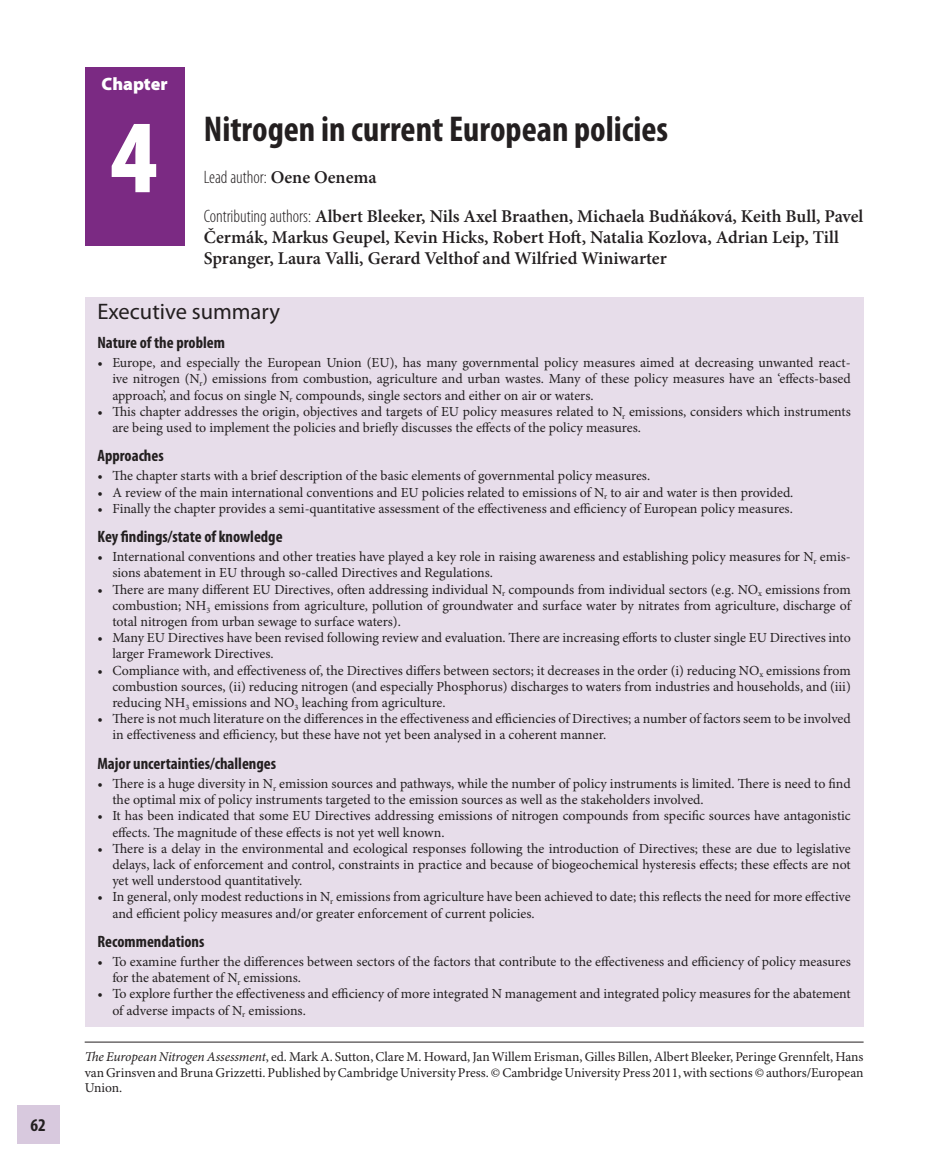
<style>
.page{position:relative;width:932px;height:1173px;background:#fff}
.page>*{position:absolute;margin:0;border:0;box-sizing:border-box;transform-origin:0 0}
.t1{font:900 condensed 105px "Myriad Pro";color:#fff}
.t2{font:700 condensed 36px "Myriad Pro";color:#231f20}
.t3{font:22.5px "Myriad Pro";color:#231f20}
.t4{font:600 18px/21px "Minion Pro";color:#231f20}
.t5{font:300 condensed 18px "Myriad Pro";color:#231f20}
.t6{font:900 18px "Myriad Pro";color:#fff}
.t7{font:700 condensed 18px "Myriad Pro";color:#231f20}
.t8{font:700 condensed 16.5px "Myriad Pro";color:#231f20}
.t9{font:13.8px/16.2px "Minion Pro";color:#231f20}
.t10{font:13.5px/15.8px "Minion Pro";color:#231f20;text-align:justify}
.s1{font-family:"Minion Pro";font-weight:600;font-stretch:normal}
.s2{font-family:"Myriad Pro";font-weight:300;font-stretch:condensed}
.s3{font-style:italic}
</style>
<div class="page">
<div style="left:17px;top:1105px;width:43px;height:38px;background:#d8c9de"></div>
<div style="left:85px;top:298px;width:778px;height:729px;background:#e7ddea"></div>
<hr style="left:85px;top:1042px;width:778px;height:1px;background:#231f20">
<div style="left:85px;top:67px;width:100px;height:179px;background:#7b2a83"></div>
<h3 class="t7" style="left:31px;top:1118px;width:17px">62</h3>
<h3 class="t6" style="left:102px;top:77px;width:68px">Chapter</h3>
<h1 class="t1" style="left:111px;top:120px;width:48px">4</h1>
<h2 class="t2" style="left:204px;top:117px;width:466px">Nitrogen in current European policies</h2>
<h3 class="t5" style="left:204px;top:171px;width:174px">Lead author: <span class="s1">Oene Oenema</span></h3>
<p class="t4" style="left:204px;top:208px;width:661px"><span class="s2">Contributing authors:</span> Albert Bleeker , Nils Axel Braathen , Michaela Budňáková , Keith Bull , Pavel<br>Čermák , Markus Geupel , Kevin Hicks , Robert Hoft, Natalia Kozlova , Adrian Leip , Till<br>Spranger , Laura Valli , Gerard Velthof and Wilfried Winiwarter</p>
<h3 class="t3" style="left:97px;top:303px;width:184px">Executive summary</h3>
<p class="t8" style="left:97px;top:337px;width:129px">Nature of the problem</p>
<p class="t9" style="left:112px;top:356px;width:740px;text-align:justify;text-indent:-15px">• Europe, and especially the European Union (EU), has many governmental policy measures aimed at decreasing unwanted react&shy;ive nitrogen (N <sub>r</sub> ) emissions from combustion, agriculture and urban wastes. Many of these policy measures have an ‘effects-based approach’, and focus on single N <sub>r</sub> compounds, single sectors and either on air or waters.</p>
<p class="t9" style="left:112px;top:404px;width:740px;text-indent:-15px">• This chapter addresses the origin, objectives and targets of EU policy measures related to N <sub>r</sub> emissions, considers which instruments are being used to implement the policies and briefly discusses the effects of the policy measures.</p>
<p class="t8" style="left:97px;top:450px;width:68px">Approaches</p>
<p class="t9" style="left:97px;top:469px;width:554px">• The chapter starts with a brief description of the basic elements of governmental policy measures.</p>
<p class="t9" style="left:97px;top:485px;width:697px">• A review of the main international conventions and EU policies related to emissions of N <sub>r</sub> to air and water is then provided.</p>
<p class="t9" style="left:97px;top:501px;width:697px">• Finally the chapter provides a semi-quantitative assessment of the effectiveness and efficiency of European policy measures.</p>
<p class="t8" style="left:97px;top:531px;width:187px">Key findings/state of knowledge</p>
<p class="t9" style="left:112px;top:550px;width:740px;text-indent:-15px">• International conventions and other treaties have played a key role in raising awareness and establishing policy measures for N <sub>r</sub> emis&shy;sions abatement in EU through so-called Directives and Regulations.</p>
<p class="t9" style="left:112px;top:582px;width:740px;text-align:justify;text-indent:-15px">• There are many different EU Directives, often addressing individual N <sub>r</sub> compounds from individual sectors (e.g. NO <sub>x</sub> emissions from combustion; NH <sub>3</sub> emissions from agriculture, pollution of groundwater and surface water by nitrates from agriculture, discharge of total nitrogen from urban sewage to surface waters).</p>
<p class="t9" style="left:112px;top:631px;width:740px;text-indent:-15px">• Many EU Directives have been revised following review and evaluation. There are increasing efforts to cluster single EU Directives into larger Framework Directives.</p>
<p class="t9" style="left:112px;top:663px;width:740px;text-align:justify;text-indent:-15px">• Compliance with, and effectiveness of, the Directives differs between sectors; it decreases in the order (i) reducing NO <sub>x</sub> emissions from combustion sources, (ii) reducing nitrogen (and especially Phosphorus) discharges to waters from industries and households, and (iii) reducing NH <sub>3</sub> emissions and NO <sub>3</sub> leaching from agriculture.</p>
<p class="t9" style="left:112px;top:712px;width:740px;text-indent:-15px">• There is not much literature on the differences in the effectiveness and efficiencies of Directives; a number of factors seem to be involved in effectiveness and efficiency, but these have not yet been analysed in a coherent manner.</p>
<p class="t8" style="left:97px;top:757px;width:180px">Major uncertainties/challenges</p>
<p class="t9" style="left:112px;top:777px;width:740px;text-indent:-15px">• There is a huge diversity in N <sub>r</sub> emission sources and pathways, while the number of policy instruments is limited. There is need to find the optimal mix of policy instruments targeted to the emission sources as well as the stakeholders involved.</p>
<p class="t9" style="left:112px;top:809px;width:740px;text-indent:-15px">• It has been indicated that some EU Directives addressing emissions of nitrogen compounds from specific sources have antagonistic effects. The magnitude of these effects is not yet well known.</p>
<p class="t9" style="left:112px;top:841px;width:740px;text-align:justify;text-indent:-15px">• There is a delay in the environmental and ecological responses following the introduction of Directives; these are due to legislative delays, lack of enforcement and control, constraints in practice and because of biogeochemical hysteresis effects; these effects are not yet well understood quantitatively.</p>
<p class="t9" style="left:112px;top:890px;width:740px;text-indent:-15px">• In general, only modest reductions in N <sub>r</sub> emissions from agriculture have been achieved to date; this reflects the need for more effective and efficient policy measures and/or greater enforcement of current policies.</p>
<p class="t8" style="left:97px;top:935px;width:109px">Recommendations</p>
<p class="t9" style="left:112px;top:955px;width:740px;text-indent:-15px">• To examine further the differences between sectors of the factors that contribute to the effectiveness and efficiency of policy measures for the abatement of N <sub>r</sub> emissions.</p>
<p class="t9" style="left:112px;top:987px;width:740px;text-indent:-15px">• To explore further the effectiveness and efficiency of more integrated N management and integrated policy measures for the abatement of adverse impacts of N <sub>r</sub> emissions.</p>
<p class="t10" style="left:85px;top:1050px;width:780px"><span class="s3">The European Nitrogen Assessment</span>, ed. Mark A. Sutton, Clare M. Howard, Jan Willem Erisman, Gilles Billen, Albert Bleeker, Peringe Grennfelt, Hans van Grinsven and Bruna Grizzetti. Published by Cambridge University Press. © Cambridge University Press 2011, with sections © authors/European Union.</p>
</div>
